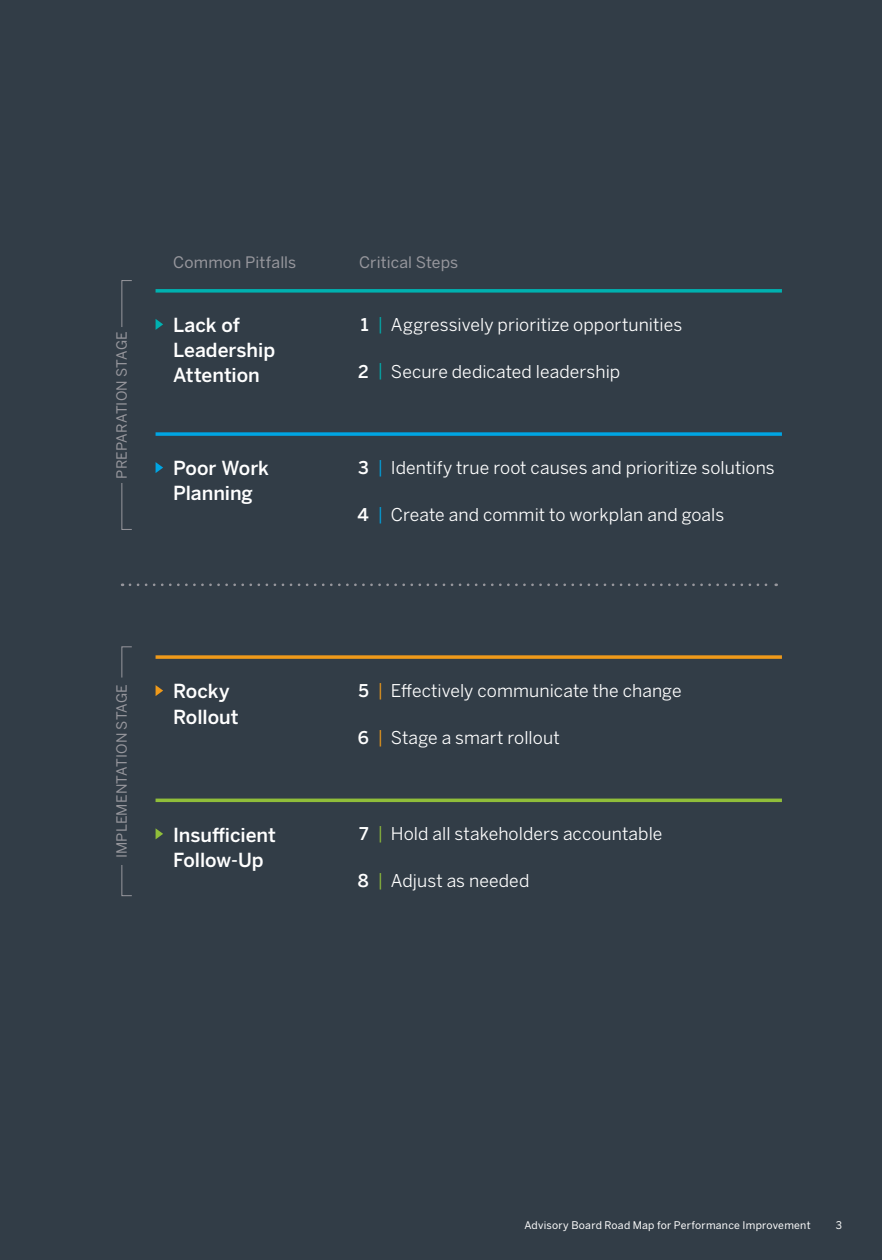
<style>
.page{position:relative;width:882px;height:1260px;background:#323d47}
.page>*{position:absolute;margin:0;border:0;box-sizing:border-box;transform-origin:0 0}
.t1{font:500 19.25px/25px "Benton Sans";color:#fff}
.t2{font:17.5px "Benton Sans";letter-spacing:.005em;color:#fff}
.t3{font:15.75px "Benton Sans";letter-spacing:.005em;color:#97979d}
.t4{font:14px "Benton Sans";letter-spacing:.01em;color:#97979d}
.t5{font:10.5px "Benton Sans";letter-spacing:.025em;color:#fff}
.s1{font-weight:500}
.s2{color:#00b1b0}
.s3{color:#00a5e3}
.s4{color:#ef9a1a}
.s5{color:#90be3a}
</style>
<div class="page">
<svg style="left:130px;top:584px;width:647px;height:2px"></svg>
<svg style="left:156px;top:685px;width:7px;height:11px"></svg>
<svg style="left:156px;top:828px;width:7px;height:11px"></svg>
<svg style="left:156px;top:655px;width:626px;height:4px"></svg>
<hr style="left:156px;top:799px;width:626px;height:3px;background:#90be3a">
<svg style="left:121px;top:646px;width:11px;height:32px"></svg>
<svg style="left:121px;top:865px;width:11px;height:32px"></svg>
<svg style="left:156px;top:319px;width:7px;height:11px"></svg>
<svg style="left:156px;top:462px;width:7px;height:11px"></svg>
<svg style="left:156px;top:289px;width:626px;height:4px;fill:#02a9a9"></svg>
<svg style="left:156px;top:432px;width:626px;height:4px"></svg>
<svg style="left:121px;top:280px;width:11px;height:47px"></svg>
<svg style="left:121px;top:483px;width:11px;height:47px"></svg>
<p class="t4" style="left:114px;top:479px;width:149px;rotate:-90deg">PREPARATION STAGE</p>
<p class="t3" style="left:173px;top:253px;width:125px">Common Pitfalls</p>
<p class="t3" style="left:359px;top:253px;width:101px">Critical Steps</p>
<p class="t1" style="left:173px;top:312px;width:104px">Lack of<br>Leadership<br>Attention</p>
<p class="t1" style="left:173px;top:456px;width:98px">Poor Work<br>Planning</p>
<p class="t2" style="left:361px;top:314px;width:323px"><span class="s1">1</span> <span class="s2">|</span> Aggressively prioritize opportunities</p>
<p class="t2" style="left:358px;top:361px;width:264px"><span class="s1">2</span> <span class="s2">|</span> Secure dedicated leadership</p>
<p class="t2" style="left:358px;top:457px;width:418px"><span class="s1">3</span> <span class="s3">|</span> Identify true root causes and prioritize solutions</p>
<p class="t2" style="left:357px;top:504px;width:368px"><span class="s1">4</span> <span class="s3">|</span> Create and commit to workplan and goals</p>
<p class="t4" style="left:114px;top:858px;width:175px;rotate:-90deg">IMPLEMENTATION STAGE</p>
<p class="t1" style="left:173px;top:679px;width:67px">Rocky<br>Rollout</p>
<p class="t1" style="left:173px;top:822px;width:104px">Insufficient<br>Follow-Up</p>
<p class="t2" style="left:358px;top:680px;width:325px"><span class="s1">5</span> <span class="s4">|</span> Effectively communicate the change</p>
<p class="t2" style="left:358px;top:727px;width:204px"><span class="s1">6</span> <span class="s4">|</span> Stage a smart rollout</p>
<p class="t2" style="left:359px;top:824px;width:305px"><span class="s1">7</span> <span class="s5">|</span> Hold all stakeholders accountable</p>
<p class="t2" style="left:358px;top:870px;width:173px"><span class="s1">8</span> <span class="s5">|</span> Adjust as needed</p>
<p class="t5" style="left:524px;top:1219px;width:288px">Advisory Board Road Map for Performance Improvement</p>
<p class="t5" style="left:836px;top:1219px;width:8px">3</p>
</div>
